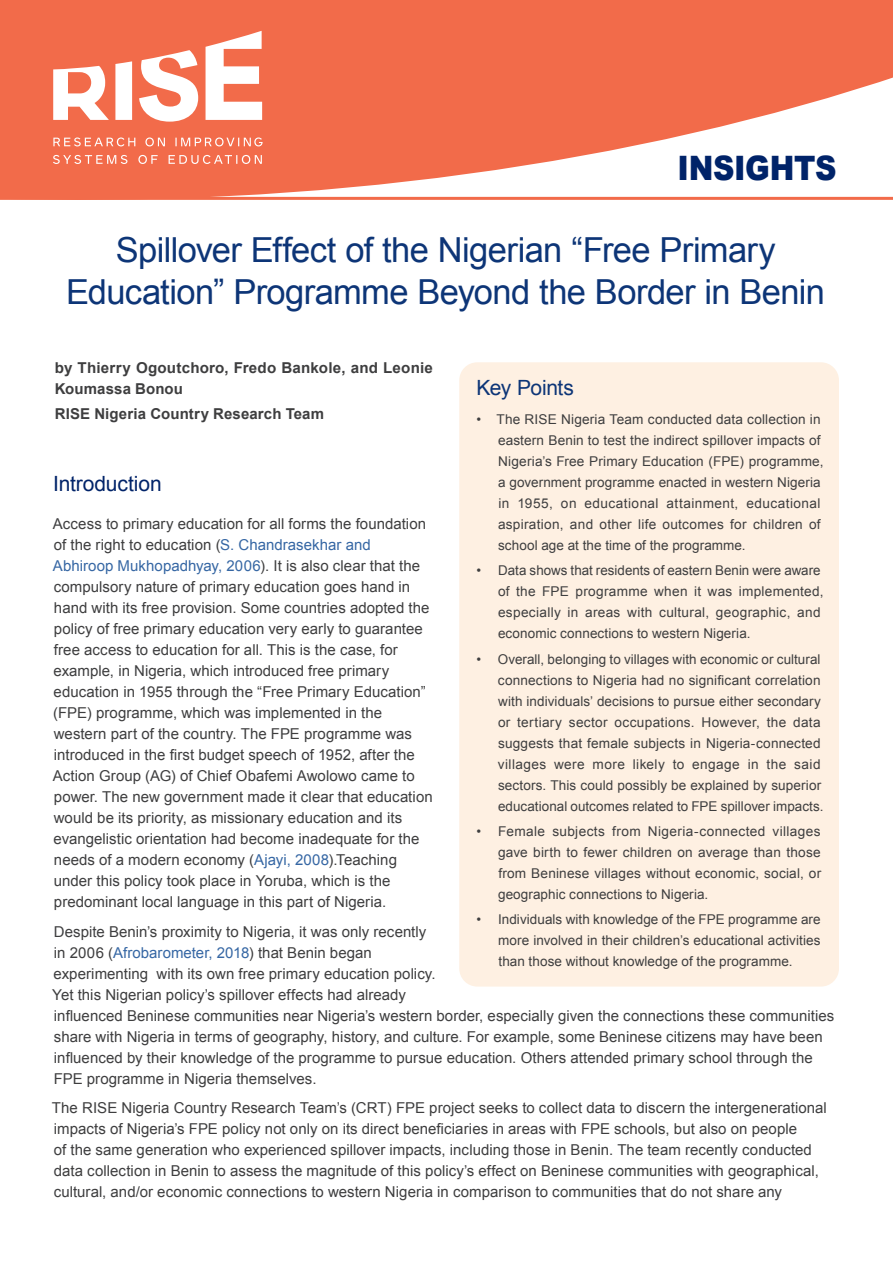
<style>
.page{position:relative;width:893px;height:1263px;background:#fff}
.page>*{position:absolute;margin:0;border:0;box-sizing:border-box;transform-origin:0 0}
.Heading{font:34.5px/42px "Arial";letter-spacing:-.02em;color:#0d3577;text-align:center}
.Heading-2{font:900 33.6px "Arial";letter-spacing:-.015em;color:#002369;scale:.88 1}
.Sub_Heading{font:21px "Arial";letter-spacing:-.005em;color:#002369}
.Sub_Heading-2{font:21px "Arial";letter-spacing:-.02em;color:#0d3577}
.t1{font:15px/21px "Arial";letter-spacing:.005em;color:#3e3e3f}
.Body_Text{font:700 15px/21px "Arial";letter-spacing:.01em;color:#3e3e3f}
.t2{font:13.5px/21px "Arial";letter-spacing:.01em;color:#3e3e3f}
.s1{color:#3667a4}
</style>
<div class="page">
<div style="left:459px;top:362px;width:380px;height:624px;background:#fef0e2;border-radius:18px"></div>
<svg style="left:0;top:0;width:893px;height:197px;fill:#f26b4a"></svg>
<div style="left:53px;top:29px;width:215px;height:135px;background:#f26b4a"></div>
<svg style="left:206px;top:31px;width:56px;height:89px"></svg>
<svg style="left:115px;top:61px;width:17px;height:59px"></svg>
<svg style="left:139px;top:50px;width:59px;height:72px"></svg>
<svg style="left:53px;top:66px;width:56px;height:54px"></svg>
<svg style="left:53px;top:137px;width:82px;height:9px"></svg>
<svg style="left:145px;top:137px;width:20px;height:9px"></svg>
<svg style="left:175px;top:137px;width:88px;height:9px"></svg>
<svg style="left:53px;top:155px;width:74px;height:9px"></svg>
<svg style="left:138px;top:155px;width:20px;height:9px"></svg>
<svg style="left:169px;top:155px;width:93px;height:9px"></svg>
<hr style="left:0;top:197px;width:893px;height:3px;background:#f26b4a">
<p class="Heading-2" style="left:678px;top:143px;width:182px">INSIGHTS</p>
<p class="Heading" style="left:66px;top:229px;width:760px">Spillover Effect of the Nigerian “Free Primary<br>Education” Programme Beyond the Border in Benin</p>
<p class="Body_Text" style="left:55px;top:358px;width:380px">by Thierry Ogoutchoro, Fredo Bankole, and Leonie<br>Koumassa Bonou</p>
<p class="Body_Text" style="left:55px;top:404px;width:271px">RISE Nigeria Country Research Team</p>
<p class="Sub_Heading-2" style="left:476px;top:373px;width:99px">Key Points</p>
<p class="t2" style="left:498px;top:409px;width:327px;text-indent:-22px">• The RISE Nigeria Team conducted data collection in eastern Benin to test the indirect spillover impacts of Nigeria’s Free Primary Education (FPE) programme, a government programme enacted in western Nigeria in 1955, on educational attainment, educational aspiration, and other life outcomes for children of school age at the time of the programme.</p>
<p class="t2" style="left:498px;top:560px;width:327px;text-indent:-22px">• Data shows that residents of eastern Benin were aware of the FPE programme when it was implemented, especially in areas with cultural, geographic, and economic connections to western Nigeria.</p>
<p class="t2" style="left:498px;top:648px;width:327px;text-indent:-22px">• Overall, belonging to villages with economic or cultural connections to Nigeria had no significant correlation with individuals’ decisions to pursue either secondary or tertiary sector occupations. However, the data suggests that female subjects in Nigeria-connected villages were more likely to engage in the said sectors. This could possibly be explained by superior educational outcomes related to FPE spillover impacts.</p>
<p class="t2" style="left:498px;top:821px;width:325px;text-align:justify;text-indent:-22px">• Female subjects from Nigeria-connected villages gave birth to fewer children on average than those from Beninese villages without economic, social, or geographic connections to Nigeria.</p>
<p class="t2" style="left:498px;top:909px;width:324px;text-align:justify;text-indent:-22px">• Individuals with knowledge of the FPE programme are more involved in their children’s educational activities than those without knowledge of the programme.</p>
<p class="Sub_Heading" style="left:53px;top:470px;width:110px">Introduction</p>
<p class="t1" style="left:53px;top:513px;width:381px">Access to primary education for all forms the foundation of the right to education (<span class="s1">S. Chandrasekhar and Abhiroop Mukhopadhyay, 2006</span>). It is also clear that the compulsory nature of primary education goes hand in hand with its free provision. Some countries adopted the policy of free primary education very early to guarantee free access to education for all. This is the case, for example, in Nigeria, which introduced free primary education in 1955 through the “Free Primary Education” (FPE) programme, which was implemented in the western part of the country. The FPE programme was introduced in the first budget speech of 1952, after the Action Group (AG) of Chief Obafemi Awolowo came to power. The new government made it clear that education would be its priority, as missionary education and its evangelistic orientation had become inadequate for the needs of a modern economy (<span class="s1">Ajayi, 2008</span>).Teaching under this policy took place in Yoruba, which is the predominant local language in this part of Nigeria.</p>
<p class="t1" style="left:52px;top:921px;width:784px">Despite Benin’s proximity to Nigeria, it was only recently<br>in 2006 (<span class="s1">Afrobarometer, 2018</span>) that Benin began<br>experimenting with its own free primary education policy.<br>Yet this Nigerian policy’s spillover effects had already<br>influenced Beninese communities near Nigeria’s western border, especially given the connections these communities share with Nigeria in terms of geography, history, and culture. For example, some Beninese citizens may have been influenced by their knowledge of the programme to pursue education. Others attended primary school through the FPE programme in Nigeria themselves.</p>
<p class="t1" style="left:52px;top:1097px;width:776px">The RISE Nigeria Country Research Team’s (CRT) FPE project seeks to collect data to discern the intergenerational impacts of Nigeria’s FPE policy not only on its direct beneficiaries in areas with FPE schools, but also on people<br>of the same generation who experienced spillover impacts, including those in Benin. The team recently conducted data collection in Benin to assess the magnitude of this policy’s effect on Beninese communities with geographical, cultural, and/or economic connections to western Nigeria in comparison to communities that do not share any</p>
</div>
